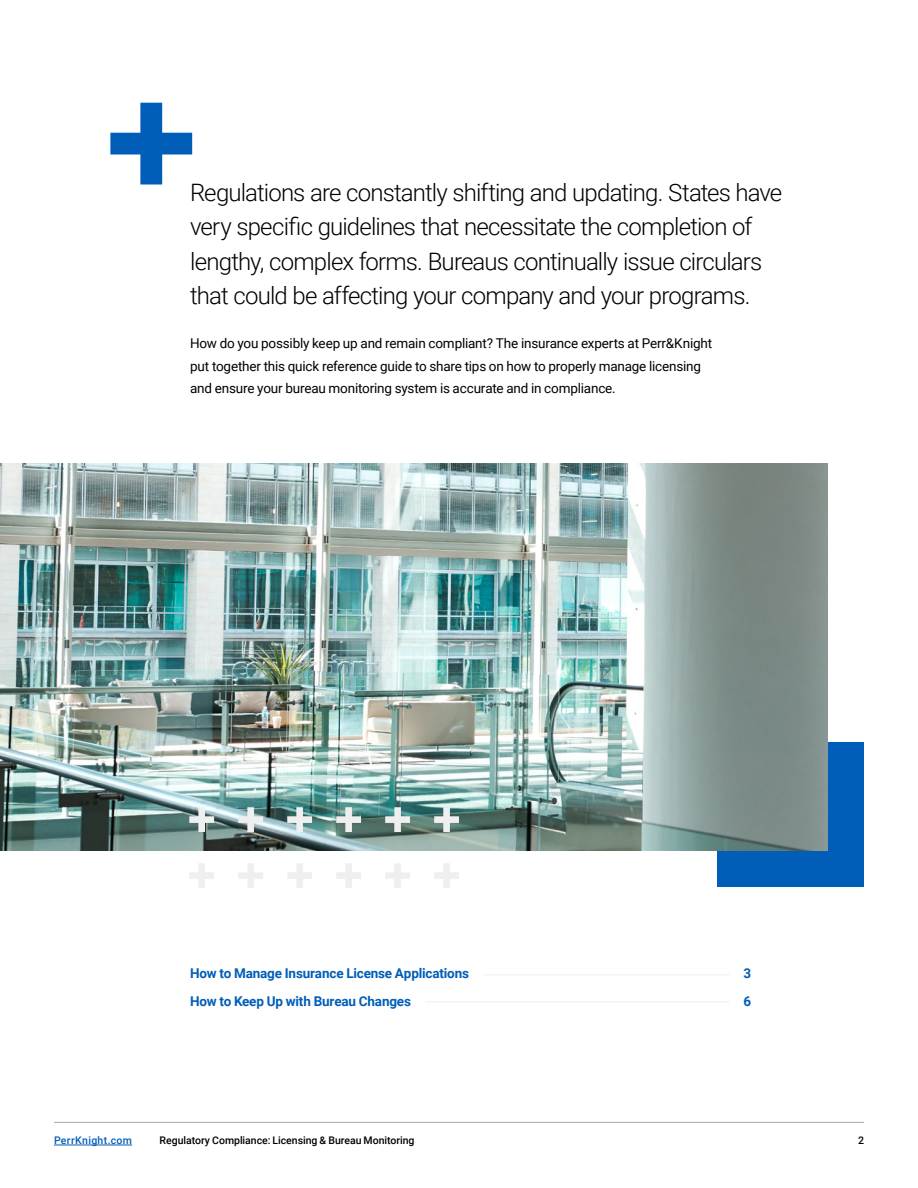
<style>
.page{position:relative;width:918px;height:1188px;background:#fff}
.page>*{position:absolute;margin:0;border:0;box-sizing:border-box;transform-origin:0 0}
.t1{font:300 24px/34.5px "Roboto";letter-spacing:-.035em;color:#000}
.t2{font:13.5px/22.5px "Roboto";letter-spacing:-.015em;color:#000}
.t3{font:700 13.5px "Roboto";letter-spacing:-.01em;color:#005eb8}
.t4{font:500 10.5px "Roboto";letter-spacing:-.005em;color:#000}
.t5{font:500 10.5px "Roboto";letter-spacing:.035em;color:#005eb8}
</style>
<div class="page">
<svg style="left:110px;top:103px;width:82px;height:81px"></svg>
<hr style="left:54px;top:1145px;width:78px;height:1px;background:#005eb8">
<hr style="left:54px;top:1122px;width:810px;height:1px;background:#a2aaad">
<div style="left:717px;top:742px;width:147px;height:144px;background:#005eb8"></div>
<img style="left:0;top:463px;width:828px;height:387px">
<svg style="left:189px;top:807px;width:25px;height:25px"></svg>
<svg style="left:238px;top:807px;width:25px;height:25px"></svg>
<svg style="left:287px;top:807px;width:25px;height:25px"></svg>
<svg style="left:336px;top:807px;width:25px;height:25px"></svg>
<svg style="left:385px;top:807px;width:25px;height:25px"></svg>
<svg style="left:434px;top:807px;width:25px;height:25px"></svg>
<svg style="left:189px;top:863px;width:25px;height:25px"></svg>
<svg style="left:238px;top:863px;width:25px;height:25px"></svg>
<svg style="left:287px;top:863px;width:25px;height:25px"></svg>
<svg style="left:336px;top:863px;width:25px;height:25px"></svg>
<svg style="left:385px;top:863px;width:25px;height:25px"></svg>
<svg style="left:434px;top:863px;width:25px;height:25px"></svg>
<hr style="left:425px;top:1001px;width:304px;height:1px;background:#efefef">
<hr style="left:484px;top:974px;width:245px;height:1px;background:#efefef">
<p class="t1" style="left:190px;top:174px;width:594px">Regulations are constantly shifting and updating. States have very specific guidelines that necessitate the completion of lengthy, complex forms. Bureaus continually issue circulars that could be affecting your company and your programs.</p>
<p class="t2" style="left:190px;top:331px;width:524px">How do you possibly keep up and remain compliant? The insurance experts at Perr&amp;Knight put together this quick reference guide to share tips on how to properly manage licensing and ensure your bureau monitoring system is accurate and in compliance.</p>
<p class="t3" style="left:190px;top:964px;width:280px">How to Manage Insurance License Applications</p>
<p class="t3" style="left:744px;top:964px;width:9px">3</p>
<p class="t3" style="left:190px;top:991px;width:222px">How to Keep Up with Bureau Changes</p>
<p class="t3" style="left:744px;top:991px;width:9px">6</p>
<p class="t5" style="left:54px;top:1133px;width:80px">PerrKnight.com</p>
<p class="t4" style="left:160px;top:1133px;width:256px">Regulatory Compliance: Licensing &amp; Bureau Monitoring</p>
<p class="t4" style="left:858px;top:1133px;width:7px">2</p>
</div>
